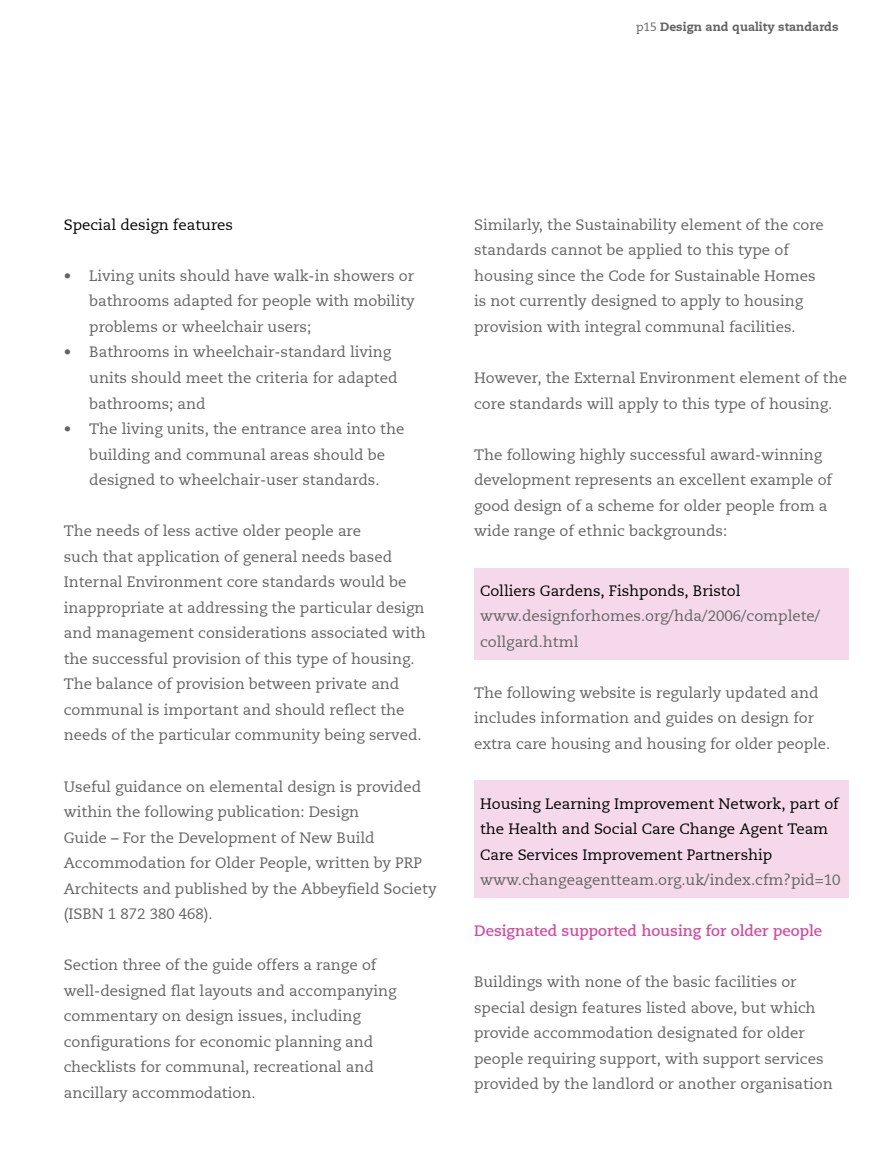
<style>
.page{position:relative;width:893px;height:1149px;background:#fff}
.page>*{position:absolute;margin:0;border:0;box-sizing:border-box;transform-origin:0 0}
.Paragraph_Style_1{font:15px/25.5px "Caecilia";color:#636363}
.Paragraph_Style_2{font:15px/25.5px "Caecilia";color:#636363;text-align:justify}
.Paragraph_Style_1-2{font:15px/25.5px "Caecilia";color:#000}
.Paragraph_Style_1-3{font:700 15px "Caecilia";color:#d04d9f}
.t1{font:800 12px "Caecilia";color:#636363}
.s1{font-weight:400}
</style>
<div class="page">
<div style="left:474px;top:567px;width:375px;height:92px;background:#f5d9ea"></div>
<div style="left:474px;top:780px;width:375px;height:117px;background:#f5d9ea"></div>
<p class="t1" style="left:636px;top:19px;width:204px"><span class="s1">p15</span> Design and quality standards</p>
<p class="Paragraph_Style_1-2" style="left:64px;top:212px;width:171px">Special design features</p>
<p class="Paragraph_Style_2" style="left:89px;top:263px;width:327px;text-indent:-26px">• Living units should have walk-in showers or bathrooms adapted for people with mobility problems or wheelchair users;</p>
<p class="Paragraph_Style_2" style="left:89px;top:339px;width:310px;text-align:left;text-indent:-26px">• Bathrooms in wheelchair-standard living units should meet the criteria for adapted bathrooms; and</p>
<p class="Paragraph_Style_2" style="left:64px;top:416px;width:342px;text-align:center">• The living units, the entrance area into the building and communal areas should be designed to wheelchair-user standards.</p>
<p class="Paragraph_Style_1" style="left:64px;top:518px;width:364px">The needs of less active older people are<br>such that application of general needs based Internal Environment core standards would be inappropriate at addressing the particular design and management considerations associated with the successful provision of this type of housing.<br>The balance of provision between private and communal is important and should reflect the needs of the particular community being served.</p>
<p class="Paragraph_Style_1" style="left:64px;top:773px;width:374px">Useful guidance on elemental design is provided within the following publication: Design<br>Guide – For the Development of New Build Accommodation for Older People, written by PRP Architects and published by the Abbeyfield Society (ISBN 1 872 380 468).</p>
<p class="Paragraph_Style_1" style="left:64px;top:952px;width:334px">Section three of the guide offers a range of well-designed flat layouts and accompanying commentary on design issues, including configurations for economic planning and checklists for communal, recreational and ancillary accommodation.</p>
<p class="Paragraph_Style_1" style="left:474px;top:212px;width:351px">Similarly, the Sustainability element of the core standards cannot be applied to this type of housing since the Code for Sustainable Homes is not currently designed to apply to housing provision with integral communal facilities.</p>
<p class="Paragraph_Style_1" style="left:474px;top:365px;width:374px">However, the External Environment element of the core standards will apply to this type of housing.</p>
<p class="Paragraph_Style_1" style="left:474px;top:442px;width:359px">The following highly successful award-winning development represents an excellent example of good design of a scheme for older people from a wide range of ethnic backgrounds:</p>
<p class="Paragraph_Style_1-2" style="left:480px;top:578px;width:262px">Colliers Gardens, Fishponds, Bristol</p>
<p class="Paragraph_Style_1" style="left:480px;top:603px;width:342px">www.designforhomes.org/hda/2006/complete/ collgard.html</p>
<p class="Paragraph_Style_1" style="left:474px;top:680px;width:358px">The following website is regularly updated and includes information and guides on design for extra care housing and housing for older people.</p>
<p class="Paragraph_Style_1-2" style="left:480px;top:790px;width:360px">Housing Learning Improvement Network, part of the Health and Social Care Change Agent Team<br>Care Services Improvement Partnership</p>
<p class="Paragraph_Style_1" style="left:480px;top:867px;width:362px">www.changeagentteam.org.uk/index.cfm?pid=10</p>
<p class="Paragraph_Style_1-3" style="left:474px;top:921px;width:350px">Designated supported housing for older people</p>
<p class="Paragraph_Style_1" style="left:474px;top:969px;width:360px">Buildings with none of the basic facilities or special design features listed above, but which provide accommodation designated for older people requiring support, with support services provided by the landlord or another organisation</p>
</div>
